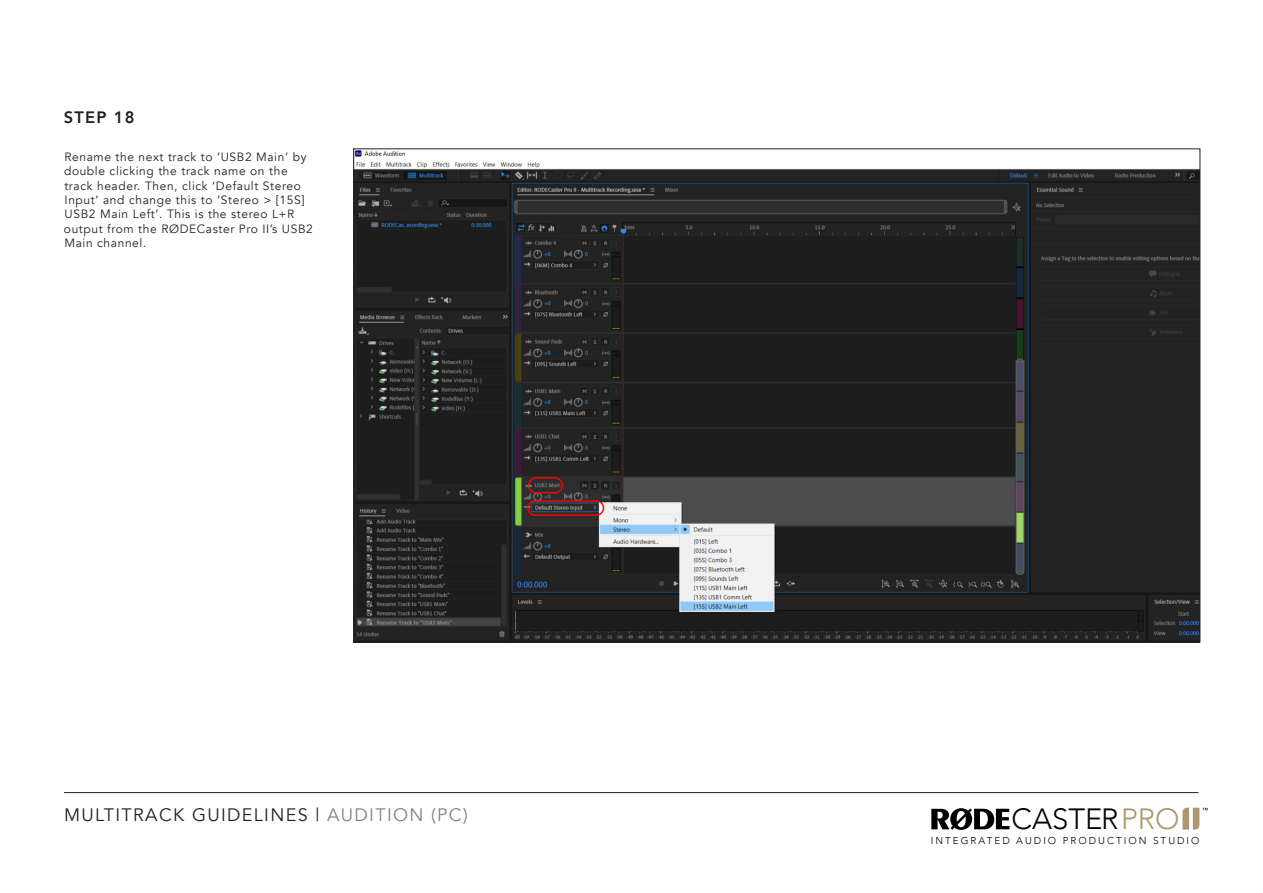
<style>
.page{position:relative;width:1263px;height:893px;background:#fff}
.page>*{position:absolute;margin:0;border:0;box-sizing:border-box;transform-origin:0 0}
.t1{font:300 29.25px "Avenir";color:#000}
.t2{font:18px "Avenir";letter-spacing:.075em;color:#231f20}
.t3{font:800 16.5px "Avenir";letter-spacing:.075em;color:#231f20}
.t4{font:12px/14.4px "Avenir";letter-spacing:.05em;color:#231f20}
.t5{font:300 10.05px "Avenir";letter-spacing:.2em;color:#000}
.s1{color:#808285}
.s2{color:#ad9970}
</style>
<div class="page">
<svg style="left:931px;top:808px;width:78px;height:22px"></svg>
<svg style="left:1182px;top:808px;width:26px;height:22px"></svg>
<hr style="left:64px;top:792px;width:1134px;height:1px;background:#231f20">
<img style="left:356px;top:151px;width:842px;height:489px">
<h3 class="t3" style="left:64px;top:104px;width:72px">STEP 18</h3>
<p class="t4" style="left:64px;top:150px;width:250px">Rename the next track to ‘USB2 Main’ by double clicking the track name on the track header. Then, click ‘Default Stereo Input’ and change this to ‘Stereo &gt; [15S] USB2 Main Left’. This is the stereo L+R output from the RØDECaster Pro II’s USB2<br>Main channel.</p>
<h2 class="t2" style="left:64px;top:804px;width:405px">MULTITRACK GUIDELINES | <span class="s1">AUDITION (PC)</span></h2>
<h1 class="t1" style="left:1012px;top:802px;width:169px">CASTER<span class="s2">PRO</span></h1>
<p class="t5" style="left:931px;top:835px;width:270px">INTEGRATED AUDIO PRODUCTION STUDIO</p>
</div>
